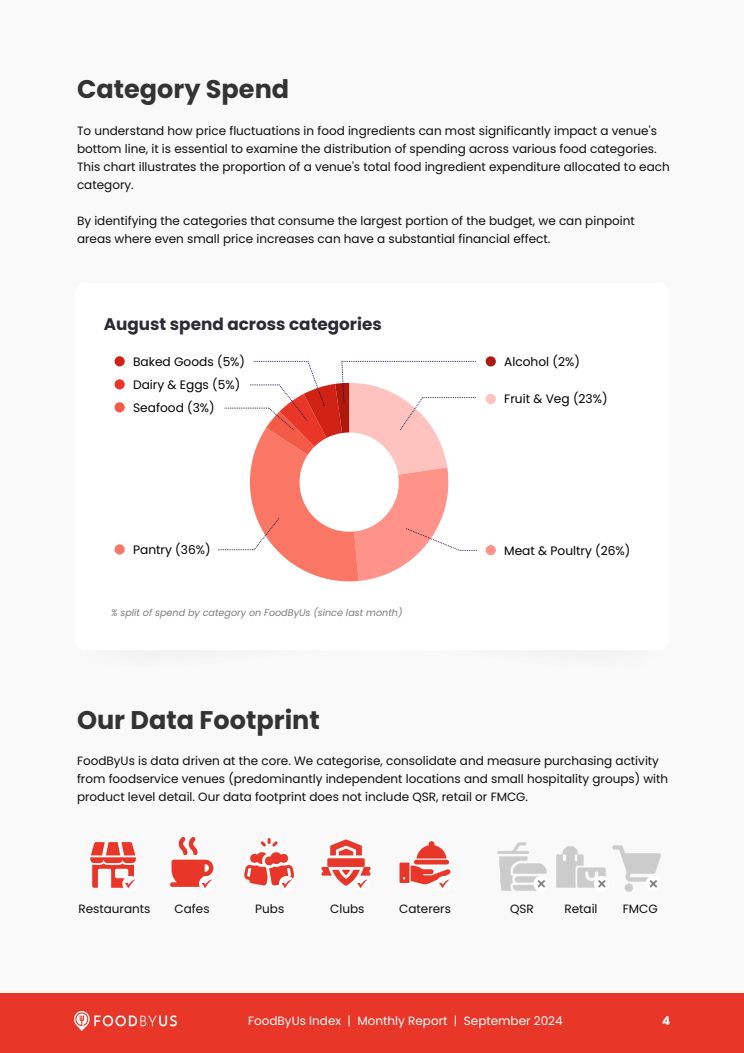
<style>
.page{position:relative;width:744px;height:1053px;background:#fff}
.page>*{position:absolute;margin:0;border:0;box-sizing:border-box;transform-origin:0 0}
.t1{font:700 25.52px "Poppins";color:#333}
.t2{font:700 16.8px "Poppins";color:#2c2a32}
.t3{font:12.2px "Poppins";color:#000}
.t4{font:12px/18px "Poppins";color:#0d0d0f}
.t5{font:12px "Poppins";color:#fff}
.t6{font:700 12px "Poppins";color:#fff}
.t7{font:italic 9.6px "Poppins";color:#7d7c7c}
</style>
<div class="page">
<div style="left:0;top:0;width:744px;height:1052px;background:#f9f9f9"></div>
<div style="left:486px;top:356px;width:10px;height:10px;background:#af180d;border-radius:50%"></div>
<div style="left:486px;top:394px;width:10px;height:10px;background:#ffc3bf;border-radius:50%"></div>
<div style="left:115px;top:356px;width:10px;height:10px;background:#cf2114;border-radius:50%"></div>
<div style="left:486px;top:545px;width:10px;height:10px;background:#ff938a;border-radius:50%"></div>
<div style="left:115px;top:544px;width:10px;height:10px;background:#fa7765;border-radius:50%"></div>
<div style="left:115px;top:402px;width:10px;height:10px;background:#f45b46;border-radius:50%"></div>
<div style="left:115px;top:379px;width:10px;height:10px;background:#e83628;border-radius:50%"></div>
<svg style="left:218px;top:360px;width:259px;height:221px"></svg>
<div style="left:0;top:993px;width:744px;height:59px;background:#e83628"></div>
<img style="left:74px;top:1011px;width:103px;height:19px">
<img style="left:399px;top:841px;width:52px;height:44px">
<img style="left:91px;top:842px;width:45px;height:45px">
<img style="left:170px;top:837px;width:44px;height:49px">
<img style="left:244px;top:838px;width:49px;height:48px">
<img style="left:322px;top:839px;width:48px;height:47px">
<img style="left:498px;top:842px;width:48px;height:48px">
<img style="left:557px;top:846px;width:48px;height:42px">
<img style="left:613px;top:845px;width:48px;height:46px">
<div style="left:533px;top:875px;width:16px;height:16px;background:#fff;border-radius:50%"></div>
<svg style="left:538px;top:880px;width:7px;height:7px"></svg>
<div style="left:594px;top:875px;width:16px;height:16px;background:#fff;border-radius:50%"></div>
<svg style="left:598px;top:880px;width:7px;height:7px"></svg>
<div style="left:645px;top:875px;width:16px;height:16px;background:#fff;border-radius:50%"></div>
<svg style="left:650px;top:880px;width:7px;height:7px"></svg>
<div style="left:436px;top:875px;width:16px;height:16px;background:#fff;border-radius:50%"></div>
<svg style="left:439px;top:879px;width:11px;height:8px"></svg>
<div style="left:355px;top:875px;width:15px;height:16px;background:#fff;border-radius:50%"></div>
<svg style="left:357px;top:879px;width:11px;height:8px"></svg>
<svg style="left:279px;top:875px;width:16px;height:16px"></svg>
<svg style="left:282px;top:879px;width:10px;height:8px"></svg>
<div style="left:199px;top:875px;width:16px;height:16px;background:#fff;border-radius:50%"></div>
<svg style="left:202px;top:879px;width:10px;height:8px"></svg>
<div style="left:122px;top:875px;width:16px;height:16px;background:#fff;border-radius:50%"></div>
<svg style="left:125px;top:879px;width:11px;height:8px"></svg>
<h1 class="t1" style="left:77px;top:74px;width:214px">Category Spend</h1>
<p class="t4" style="left:77px;top:122px;width:594px">To understand how price fluctuations in food ingredients can most significantly impact a venue's bottom line, it is essential to examine the distribution of spending across various food categories.<br>This chart illustrates the proportion of a venue's total food ingredient expenditure allocated to each category.</p>
<p class="t4" style="left:77px;top:212px;width:559px">By identifying the categories that consume the largest portion of the budget, we can pinpoint areas where even small price increases can have a substantial financial effect.</p>
<h2 class="t2" style="left:104px;top:315px;width:280px">August spend across categories</h2>
<p class="t3" style="left:133px;top:354px;width:114px">Baked Goods (5%)</p>
<p class="t3" style="left:133px;top:377px;width:109px">Dairy &amp; Eggs (5%)</p>
<p class="t3" style="left:133px;top:400px;width:83px">Seafood (3%)</p>
<p class="t3" style="left:504px;top:354px;width:77px">Alcohol (2%)</p>
<p class="t3" style="left:504px;top:392px;width:105px">Fruit &amp; Veg (23%)</p>
<p class="t3" style="left:133px;top:542px;width:79px">Pantry (36%)</p>
<p class="t3" style="left:504px;top:543px;width:128px">Meat &amp; Poultry (26%)</p>
<p class="t7" style="left:111px;top:606px;width:293px">% split of spend by category on FoodByUs (since last month)</p>
<h1 class="t1" style="left:77px;top:704px;width:244px">Our Data Footprint</h1>
<p class="t4" style="left:77px;top:751px;width:593px">FoodByUs is data driven at the core. We categorise, consolidate and measure purchasing activity from foodservice venues (predominantly independent locations and small hospitality groups) with product level detail. Our data footprint does not include QSR, retail or FMCG.</p>
<p class="t4" style="left:175px;top:899px;width:37px">Cafes</p>
<p class="t4" style="left:330px;top:899px;width:36px">Clubs</p>
<p class="t4" style="left:564px;top:899px;width:35px">Retail</p>
<p class="t4" style="left:78px;top:899px;width:74px">Restaurants</p>
<p class="t4" style="left:255px;top:899px;width:31px">Pubs</p>
<p class="t4" style="left:510px;top:899px;width:25px">QSR</p>
<p class="t4" style="left:399px;top:899px;width:53px">Caterers</p>
<p class="t4" style="left:623px;top:899px;width:36px">FMCG</p>
<p class="t5" style="left:248px;top:1014px;width:316px">FoodByUs Index | Monthly Report | September 2024</p>
<p class="t6" style="left:662px;top:1013px;width:10px">4</p>
</div>
